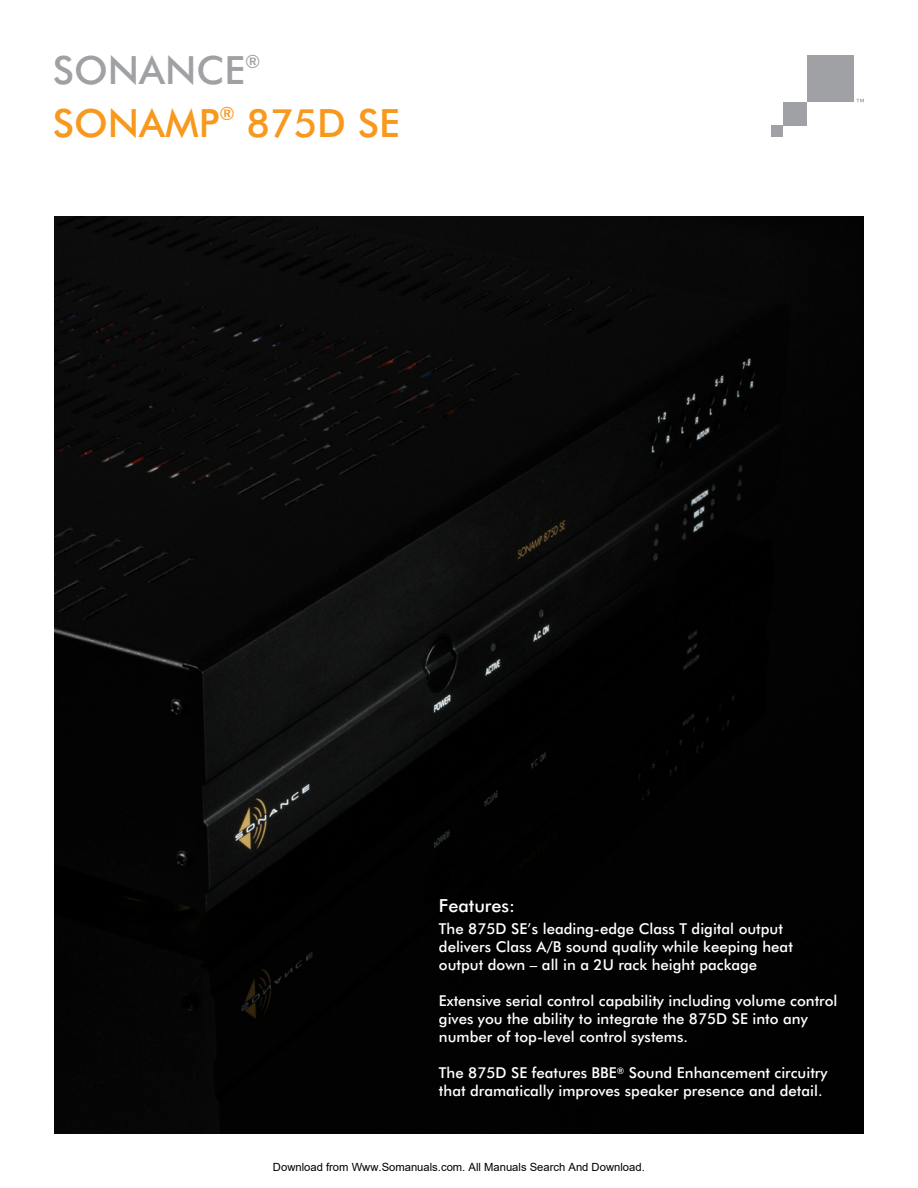
<style>
.page{position:relative;width:918px;height:1188px;background:#fff}
.page>*{position:absolute;margin:0;border:0;box-sizing:border-box;transform-origin:0 0}
.t1{font:500 39px/52.5px "Futura BT";color:#f8981d}
.t2{font:500 18px "Futura BT";color:#fff}
.t3{font:500 15px/18px "Futura BT";color:#fff}
.t4{font:11.25px "Arial";color:#000}
.s1{color:#9fa1a4}
</style>
<div class="page">
<img style="left:54px;top:216px;width:810px;height:918px">
<div style="left:807px;top:55px;width:47px;height:47px;background:#9fa1a4"></div>
<div style="left:772px;top:126px;width:11px;height:11px;background:#9fa1a4"></div>
<div style="left:783px;top:102px;width:24px;height:24px;background:#9fa1a4"></div>
<svg style="left:856px;top:99px;width:8px;height:3px"></svg>
<h1 class="t1" style="left:53px;top:44px;width:349px"><span class="s1">SONANCE</span><sup>®<br></sup>SONAMP<sup>®</sup> 875D SE</h1>
<p class="t2" style="left:439px;top:894px;width:78px">Features:</p>
<p class="t3" style="left:439px;top:920px;width:355px">The 875D SE’s leading-edge Class T digital output delivers Class A/B sound quality while keeping heat output down – all in a 2U rack height package</p>
<p class="t3" style="left:439px;top:992px;width:400px">Extensive serial control capability including volume control gives you the ability to integrate the 875D SE into any number of top-level control systems.</p>
<p class="t3" style="left:439px;top:1064px;width:390px">The 875D SE features BBE<sup>®</sup> Sound Enhancement circuitry that dramatically improves speaker presence and detail.</p>
<p class="t4" style="left:273px;top:1160px;width:373px">Download from Www.Somanuals.com. All Manuals Search And Download.</p>
</div>
